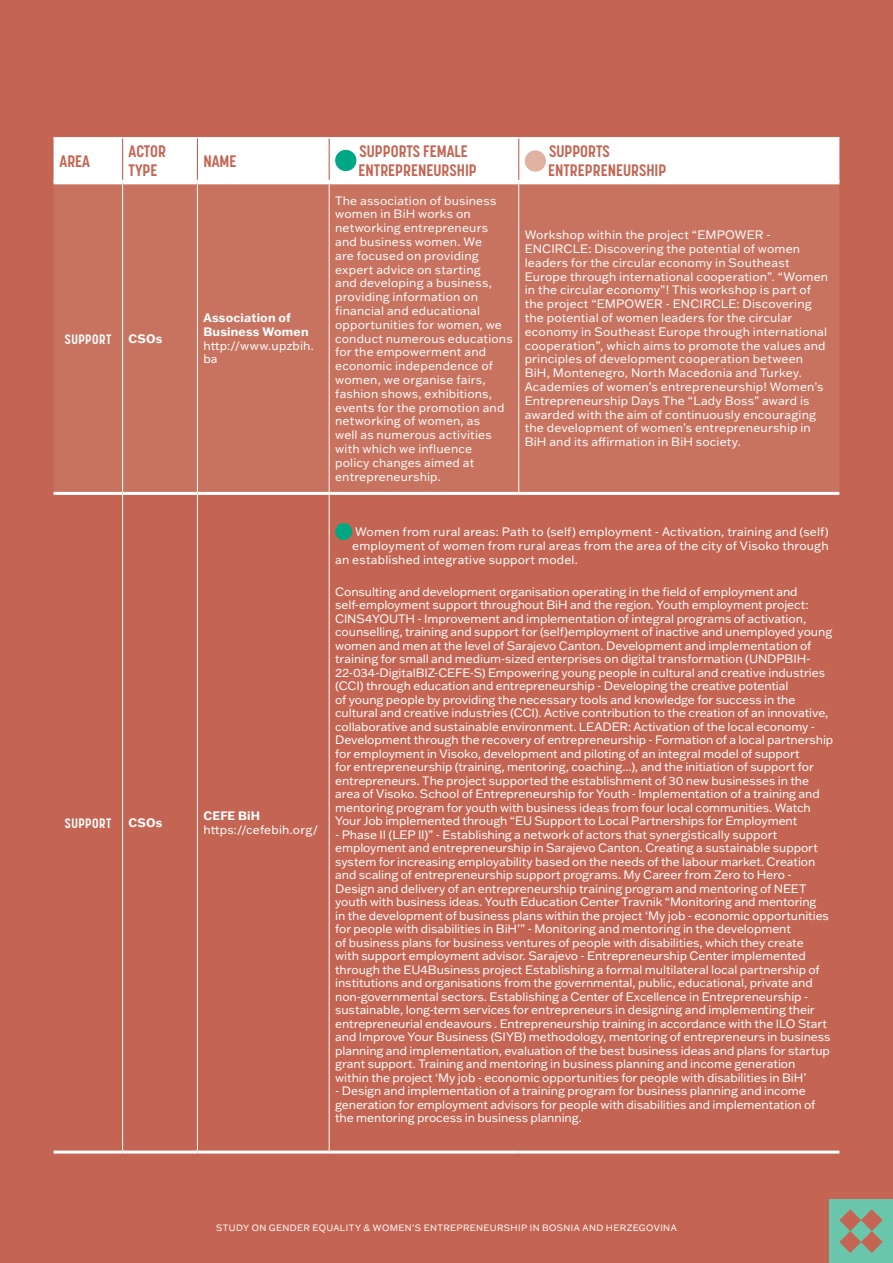
<style>
.page{position:relative;width:893px;height:1263px;background:#c46553}
.page>*{position:absolute;margin:0;border:0;box-sizing:border-box;transform-origin:0 0}
.t1{font:700 16.5px/19px "Korolev Condensed";color:#c46553}
.t2{font:700 13.5px "Korolev Condensed";letter-spacing:.03em;color:#fff}
.t3{font:12px/13.5px "Franklin Gothic ATF";letter-spacing:-.005em;color:#fff}
.t4{font:12px/13.8px "Franklin Gothic ATF";letter-spacing:.015em;color:#fff}
.t5{font:700 12px/13.8px "Franklin Gothic ATF";letter-spacing:.015em;color:#fff}
.t6{font:9px "Franklin Gothic ATF";letter-spacing:.045em;color:#fff}
</style>
<div class="page">
<div style="left:54px;top:139px;width:785px;height:41px;background:#fff"></div>
<div style="left:54px;top:184px;width:785px;height:308px;background:#c87360"></div>
<hr style="left:54px;top:180px;width:69px;height:4px;background:#fff">
<hr style="left:123px;top:180px;width:74px;height:4px;background:#fff">
<hr style="left:197px;top:180px;width:132px;height:4px;background:#fff">
<hr style="left:329px;top:180px;width:190px;height:4px;background:#fff">
<hr style="left:519px;top:180px;width:320px;height:4px;background:#fff">
<hr style="left:54px;top:137px;width:69px;height:2px;background:#fff">
<hr style="left:123px;top:137px;width:74px;height:2px;background:#fff">
<hr style="left:197px;top:137px;width:132px;height:2px;background:#fff">
<hr style="left:329px;top:137px;width:190px;height:2px;background:#fff">
<hr style="left:519px;top:137px;width:320px;height:2px;background:#fff">
<hr style="left:122px;top:139px;width:1px;height:41px;background:#c46553">
<hr style="left:197px;top:139px;width:1px;height:41px;background:#c46553">
<hr style="left:329px;top:139px;width:1px;height:41px;background:#c46553">
<hr style="left:518px;top:139px;width:1px;height:41px;background:#c46553">
<hr style="left:122px;top:184px;width:1px;height:308px;background:#fff">
<hr style="left:197px;top:184px;width:1px;height:308px;background:#fff">
<hr style="left:329px;top:184px;width:1px;height:308px;background:#fff">
<hr style="left:518px;top:184px;width:1px;height:308px;background:#fff">
<hr style="left:122px;top:495px;width:1px;height:655px;background:#fff">
<hr style="left:197px;top:495px;width:1px;height:655px;background:#fff">
<hr style="left:329px;top:495px;width:1px;height:655px;background:#fff">
<hr style="left:54px;top:492px;width:69px;height:3px;background:#fff">
<hr style="left:123px;top:492px;width:74px;height:3px;background:#fff">
<hr style="left:197px;top:492px;width:132px;height:3px;background:#fff">
<hr style="left:329px;top:492px;width:190px;height:3px;background:#fff">
<hr style="left:519px;top:492px;width:320px;height:3px;background:#fff">
<hr style="left:54px;top:1150px;width:69px;height:3px;background:#fff">
<hr style="left:123px;top:1150px;width:74px;height:3px;background:#fff">
<hr style="left:197px;top:1150px;width:132px;height:3px;background:#fff">
<hr style="left:329px;top:1150px;width:190px;height:3px;background:#fff">
<hr style="left:519px;top:1150px;width:320px;height:3px;background:#fff">
<div style="left:335px;top:150px;width:21px;height:21px;background:#00a784;border-radius:50%"></div>
<div style="left:525px;top:150px;width:21px;height:22px;background:#e1b1a1;border-radius:50%"></div>
<div style="left:335px;top:523px;width:17px;height:17px;background:#00a784;border-radius:50%"></div>
<div style="left:829px;top:1199px;width:64px;height:64px;background:#6ac6ab"></div>
<svg style="left:839px;top:1209px;width:44px;height:44px"></svg>
<h1 class="t1" style="left:60px;top:151px;width:32px">AREA</h1>
<h1 class="t1" style="left:129px;top:142px;width:39px">ACTOR<br>TYPE</h1>
<h1 class="t1" style="left:203px;top:151px;width:35px">NAME</h1>
<h1 class="t1" style="left:359px;top:142px;width:120px">SUPPORTS FEMALE<br>ENTREPRENEURSHIP</h1>
<h1 class="t1" style="left:548px;top:142px;width:120px">SUPPORTS<br>ENTREPRENEURSHIP</h1>
<p class="t2" style="left:65px;top:331px;width:48px">SUPPORT</p>
<p class="t5" style="left:129px;top:331px;width:35px">CSOs</p>
<p class="t2" style="left:65px;top:815px;width:48px">SUPPORT</p>
<p class="t5" style="left:129px;top:816px;width:35px">CSOs</p>
<p class="t5" style="left:203px;top:310px;width:107px">Association of<br>Business Women</p>
<p class="t4" style="left:203px;top:338px;width:112px">http://www.upzbih. ba</p>
<p class="t4" style="left:335px;top:193px;width:179px">The association of business women in BiH works on networking entrepreneurs and business women. We<br>are focused on providing expert advice on starting<br>and developing a business, providing information on financial and educational opportunities for women, we conduct numerous educations for the empowerment and economic independence of women, we organise fairs, fashion shows, exhibitions, events for the promotion and networking of women, as<br>well as numerous activities with which we influence<br>policy changes aimed at entrepreneurship.</p>
<p class="t4" style="left:525px;top:228px;width:305px">Workshop within the project “EMPOWER - ENCIRCLE: Discovering the potential of women leaders for the circular economy in Southeast Europe through international cooperation”. “Women in the circular economy”! This workshop is part of the project “EMPOWER - ENCIRCLE: Discovering the potential of women leaders for the circular economy in Southeast Europe through international cooperation”, which aims to promote the values and principles of development cooperation between BiH, Montenegro, North Macedonia and Turkey.<br>Academies of women’s entrepreneurship! Women’s Entrepreneurship Days The “Lady Boss” award is awarded with the aim of continuously encouraging the development of women’s entrepreneurship in BiH and its affirmation in BiH society.</p>
<p class="t5" style="left:203px;top:809px;width:58px">CEFE BiH</p>
<p class="t4" style="left:203px;top:823px;width:116px">https://cefebih.org/</p>
<p class="t4" style="left:355px;top:525px;width:475px">Women from rural areas: Path to (self) employment - Activation, training and (self)</p>
<p class="t4" style="left:352px;top:539px;width:478px">employment of women from rural areas from the area of the city of Visoko through</p>
<p class="t4" style="left:335px;top:552px;width:244px">an established integrative support model.</p>
<p class="t3" style="left:335px;top:584px;width:500px">Consulting and development organisation operating in the field of employment and self-employment support throughout BiH and the region. Youth employment project:<br>CINS4YOUTH - Improvement and implementation of integral programs of activation, counselling, training and support for (self)employment of inactive and unemployed young women and men at the level of Sarajevo Canton. Development and implementation of training for small and medium-sized enterprises on digital transformation (UNDPBIH-22-034-DigitalBIZ-CEFE-S) Empowering young people in cultural and creative industries (CCI) through education and entrepreneurship - Developing the creative potential<br>of young people by providing the necessary tools and knowledge for success in the cultural and creative industries (CCI). Active contribution to the creation of an innovative, collaborative and sustainable environment. LEADER: Activation of the local economy - Development through the recovery of entrepreneurship - Formation of a local partnership for employment in Visoko, development and piloting of an integral model of support<br>for entrepreneurship (training, mentoring, coaching...), and the initiation of support for entrepreneurs. The project supported the establishment of 30 new businesses in the area of Visoko. School of Entrepreneurship for Youth - Implementation of a training and mentoring program for youth with business ideas from four local communities. Watch Your Job implemented through “EU Support to Local Partnerships for Employment</p>
<p class="t3" style="left:335px;top:827px;width:497px">- Phase II (LEP II)” - Establishing a network of actors that synergistically support employment and entrepreneurship in Sarajevo Canton. Creating a sustainable support system for increasing employability based on the needs of the labour market. Creation and scaling of entrepreneurship support programs. My Career from Zero to Hero - Design and delivery of an entrepreneurship training program and mentoring of NEET youth with business ideas. Youth Education Center Travnik “Monitoring and mentoring<br>in the development of business plans within the project ‘My job - economic opportunities for people with disabilities in BiH’” - Monitoring and mentoring in the development<br>of business plans for business ventures of people with disabilities, which they create<br>with support employment advisor. Sarajevo - Entrepreneurship Center implemented through the EU4Business project Establishing a formal multilateral local partnership of institutions and organisations from the governmental, public, educational, private and non-governmental sectors. Establishing a Center of Excellence in Entrepreneurship - sustainable, long-term services for entrepreneurs in designing and implementing their entrepreneurial endeavours . Entrepreneurship training in accordance with the ILO Start and Improve Your Business (SIYB) methodology, mentoring of entrepreneurs in business planning and implementation, evaluation of the best business ideas and plans for startup grant support. Training and mentoring in business planning and income generation within the project ‘My job - economic opportunities for people with disabilities in BiH’</p>
<p class="t3" style="left:335px;top:1084px;width:482px">- Design and implementation of a training program for business planning and income generation for employment advisors for people with disabilities and implementation of the mentoring process in business planning.</p>
<p class="t6" style="left:216px;top:1222px;width:462px">STUDY ON GENDER EQUALITY &amp; WOMEN’S ENTREPRENEURSHIP IN BOSNIA AND HERZEGOVINA</p>
</div>
